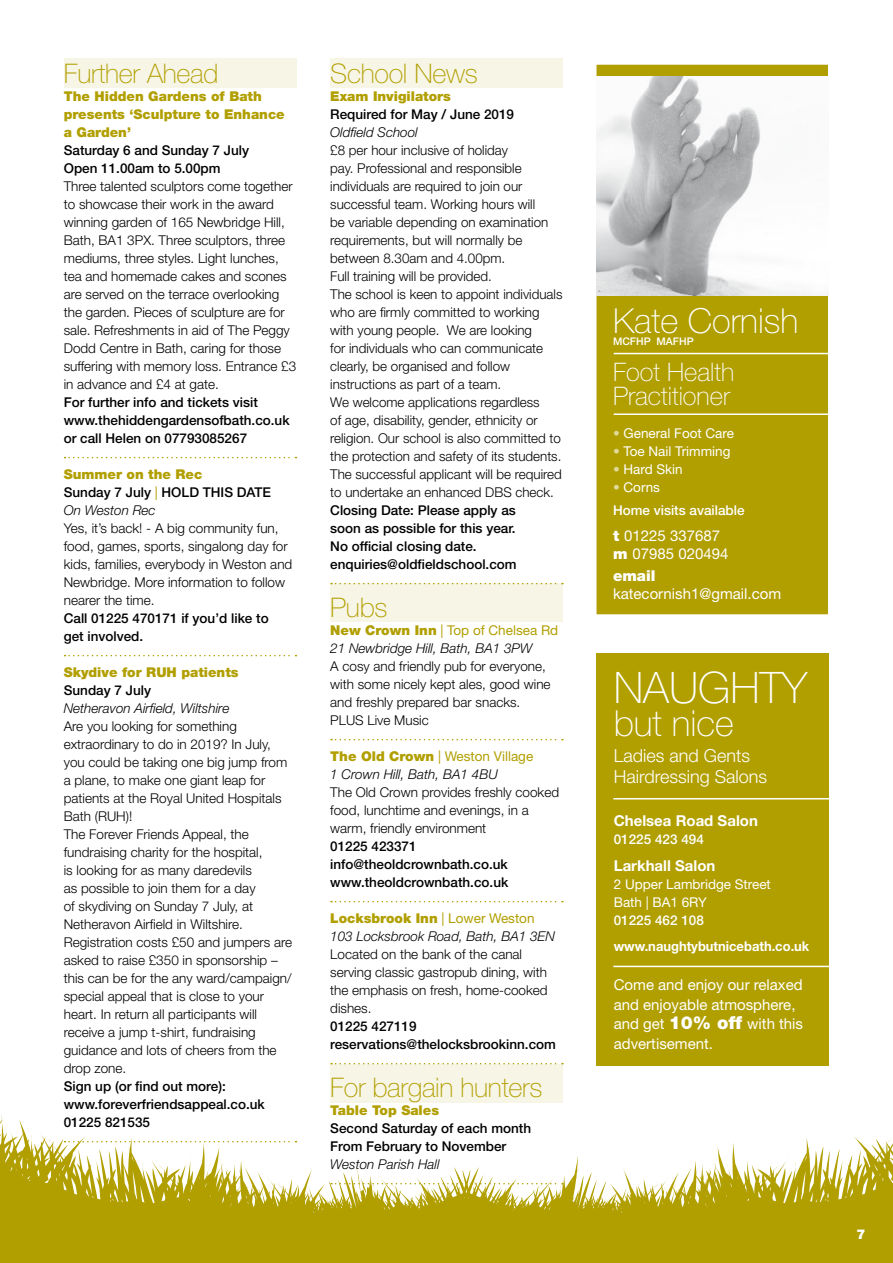
<style>
.page{position:relative;width:893px;height:1263px;background:#fff}
.page>*{position:absolute;margin:0;border:0;box-sizing:border-box;transform-origin:0 0}
.t1{font:100 43.5px "Helvetica Neue LT Std";color:#fff}
.t2{font:100 36px "Helvetica Neue LT Std";color:#fff}
.t3{font:100 34.5px "Helvetica Neue LT Std";color:#fff}
.t4{font:100 27px "Helvetica Neue LT Std";letter-spacing:-.01em;color:#b19f00}
.t5{font:100 25.5px/24px "Helvetica Neue LT Std";color:#fff}
.t6{font:300 18px/21px "Helvetica Neue LT Std";color:#fff}
.t7{font:15px/19.5px "Helvetica Neue LT Std";color:#fff}
.t8{font:700 15px "Helvetica Neue LT Std";color:#fff}
.t9{font:900 15px "Helvetica Neue LT Std";color:#fff}
.t10{font:300 13.5px/18px "Helvetica Neue LT Std";color:#000}
.t11{font:500 13.5px/18px "Helvetica Neue LT Std";color:#000}
.t12{font:italic 300 13.5px/18px "Helvetica Neue LT Std";color:#000}
.t13{font:900 13.5px/18px "Helvetica Neue LT Std";color:#b19f00}
.t14{font:13.5px/18px "Helvetica Neue LT Std";color:#fff}
.t15{font:500 13.5px/22.2px "Helvetica Neue LT Std";color:#fff}
.t16{font:700 13.5px "Helvetica Neue LT Std";color:#fff;scale:.96 1}
.t17{font:900 13.5px "Helvetica Neue LT Std";color:#fff}
.t18{font:500 10.5px "Helvetica Neue LT Std";color:#fff}
.s1{font-weight:900;color:#b19f00}
.s2{font-weight:400;color:#b19f00}
.s3{font-weight:300;font-style:italic}
.s4{font-weight:900;font-style:normal;color:#b19f00}
.s5{font-weight:400;font-style:normal;color:#b19f00}
.s6{color:#e0d999}
.s7{font-weight:400;color:#e0d999}
.s8{font-weight:400}
.s9{font-weight:900}
.s10{font-weight:900;font-size:18px}
</style>
<div class="page">
<div style="left:64px;top:58px;width:232px;height:30px;background:#f7f5e6"></div>
<div style="left:330px;top:58px;width:233px;height:30px;background:#f7f5e6"></div>
<div style="left:330px;top:583px;width:233px;height:39px;background:#f7f5e6"></div>
<div style="left:330px;top:1064px;width:233px;height:38px;background:#f7f5e6"></div>
<svg style="left:704px;top:1137px;width:189px;height:126px;fill:#b19f00"></svg>
<svg style="left:0;top:1115px;width:704px;height:148px;fill:#b3a208"></svg>
<svg style="left:65px;top:457px;width:231px;height:1px"></svg>
<svg style="left:65px;top:655px;width:231px;height:1px"></svg>
<svg style="left:65px;top:1141px;width:231px;height:1px"></svg>
<svg style="left:331px;top:583px;width:232px;height:1px"></svg>
<svg style="left:331px;top:739px;width:232px;height:1px"></svg>
<svg style="left:331px;top:901px;width:232px;height:1px"></svg>
<svg style="left:331px;top:1063px;width:232px;height:1px"></svg>
<svg style="left:331px;top:1183px;width:232px;height:1px"></svg>
<div style="left:596px;top:653px;width:233px;height:413px;background:#b19f00"></div>
<hr style="left:613px;top:798px;width:216px;height:1px;background:#fff">
<hr style="left:613px;top:966px;width:216px;height:1px;background:#fff">
<div style="left:596px;top:64px;width:233px;height:551px;background:#b19f00;border:1px solid #fff"></div>
<hr style="left:614px;top:413px;width:214px;height:2px;background:#fff">
<hr style="left:614px;top:353px;width:214px;height:1px;background:#fff">
<img style="left:596px;top:76px;width:232px;height:220px">
<h3 class="t4" style="left:64px;top:58px;width:156px">Further Ahead</h3>
<p class="t13" style="left:64px;top:87px;width:223px">The Hidden Gardens of Bath presents ‘Sculpture to Enhance a Garden’</p>
<p class="t11" style="left:64px;top:141px;width:187px">Saturday 6 and Sunday 7 July<br>Open 11.00am to 5.00pm</p>
<p class="t10" style="left:64px;top:177px;width:234px">Three talented sculptors come together to showcase their work in the award winning garden of 165 Newbridge Hill, Bath, BA1 3PX. Three sculptors, three mediums, three styles. Light lunches, tea and homemade cakes and scones are served on the terrace overlooking the garden. Pieces of sculpture are for sale. Refreshments in aid of The Peggy Dodd Centre in Bath, caring for those suffering with memory loss. Entrance £3 in advance and £4 at gate.</p>
<p class="t11" style="left:64px;top:393px;width:227px">For further info and tickets visit www.thehiddengardensofbath.co.uk or call Helen on 07793085267</p>
<p class="t11" style="left:64px;top:465px;width:209px"><span class="s1">Summer on the Rec<br></span>Sunday 7 July <span class="s2">|</span> HOLD THIS DATE<br><span class="s3">On Weston Rec</span></p>
<p class="t10" style="left:64px;top:519px;width:230px">Yes, it’s back! - A big community fun, food, games, sports, singalong day for kids, families, everybody in Weston and Newbridge. More information to follow nearer the time.</p>
<p class="t11" style="left:64px;top:609px;width:206px">Call 01225 470171 if you’d like to get involved.</p>
<p class="t13" style="left:64px;top:663px;width:176px">Skydive for RUH patients</p>
<p class="t11" style="left:64px;top:681px;width:89px">Sunday 7 July</p>
<p class="t12" style="left:64px;top:699px;width:167px">Netheravon Airfield, Wiltshire</p>
<p class="t10" style="left:64px;top:717px;width:230px">Are you looking for something extraordinary to do in 2019? In July, you could be taking one big jump from a plane, to make one giant leap for patients at the Royal United Hospitals<br>Bath (RUH)!<br>The Forever Friends Appeal, the fundraising charity for the hospital,<br>is looking for as many daredevils<br>as possible to join them for a day<br>of skydiving on Sunday 7 July, at<br>Netheravon Airfield in Wiltshire.<br>Registration costs £50 and jumpers are asked to raise £350 in sponsorship – this can be for the any ward/campaign/ special appeal that is close to your heart. In return all participants will receive a jump t-shirt, fundraising guidance and lots of cheers from the drop zone.</p>
<p class="t11" style="left:64px;top:1077px;width:203px">Sign up (or find out more): www.foreverfriendsappeal.co.uk<br>01225 821535</p>
<h3 class="t4" style="left:330px;top:58px;width:149px">School News</h3>
<p class="t13" style="left:330px;top:87px;width:122px">Exam Invigilators</p>
<p class="t11" style="left:330px;top:105px;width:185px">Required for May / June 2019</p>
<p class="t12" style="left:330px;top:123px;width:89px">Oldfield School</p>
<p class="t10" style="left:330px;top:141px;width:234px">£8 per hour inclusive of holiday<br>pay. Professional and responsible individuals are required to join our successful team. Working hours will<br>be variable depending on examination requirements, but will normally be between 8.30am and 4.00pm.<br>Full training will be provided.<br>The school is keen to appoint individuals who are firmly committed to working with young people. We are looking<br>for individuals who can communicate clearly, be organised and follow instructions as part of a team.<br>We welcome applications regardless<br>of age, disability, gender, ethnicity or religion. Our school is also committed to the protection and safety of its students.<br>The successful applicant will be required to undertake an enhanced DBS check.</p>
<p class="t11" style="left:330px;top:501px;width:188px">Closing Date: Please apply as soon as possible for this year.<br>No official closing date. enquiries@oldfieldschool.com</p>
<h3 class="t4" style="left:330px;top:592px;width:59px">Pubs</h3>
<p class="t12" style="left:330px;top:621px;width:230px"><span class="s4">New Crown Inn</span> <span class="s5">| Top of Chelsea Rd<br></span>21 Newbridge Hill, Bath, BA1 3PW</p>
<p class="t10" style="left:330px;top:657px;width:222px">A cosy and friendly pub for everyone, with some nicely kept ales, good wine and freshly prepared bar snacks.<br>PLUS Live Music</p>
<p class="t12" style="left:330px;top:747px;width:205px"><span class="s4">The Old Crown</span> <span class="s5">| Weston Village<br></span>1 Crown Hill, Bath, BA1 4BU</p>
<p class="t10" style="left:330px;top:783px;width:230px">The Old Crown provides freshly cooked food, lunchtime and evenings, in a warm, friendly environment</p>
<p class="t11" style="left:330px;top:837px;width:180px">01225 423371 info@theoldcrownbath.co.uk www.theoldcrownbath.co.uk</p>
<p class="t12" style="left:330px;top:909px;width:226px"><span class="s4">Locksbrook Inn</span> <span class="s5">| Lower Weston<br></span>103 Locksbrook Road, Bath, BA1 3EN</p>
<p class="t10" style="left:330px;top:945px;width:219px">Located on the bank of the canal serving classic gastropub dining, with the emphasis on fresh, home-cooked dishes.</p>
<p class="t11" style="left:330px;top:1017px;width:227px">01225 427119 reservations@thelocksbrookinn.com</p>
<h3 class="t4" style="left:330px;top:1072px;width:214px">For bargain hunters</h3>
<p class="t13" style="left:330px;top:1101px;width:110px">Table Top Sales</p>
<p class="t11" style="left:330px;top:1119px;width:202px">Second Saturday of each month<br>From February to November</p>
<p class="t12" style="left:330px;top:1155px;width:111px">Weston Parish Hall</p>
<h3 class="t3" style="left:613px;top:301px;width:187px">Kate Cornish</h3>
<p class="t18" style="left:613px;top:335px;width:82px">MCFHP MAFHP</p>
<h3 class="t5" style="left:613px;top:360px;width:123px">Foot Health<br>Practitioner</h3>
<p class="t14" style="left:613px;top:424px;width:122px"><span class="s6">•</span> General Foot Care</p>
<p class="t14" style="left:613px;top:442px;width:119px"><span class="s6">•</span> Toe Nail Trimming</p>
<p class="t14" style="left:613px;top:460px;width:71px"><span class="s6">•</span> Hard Skin</p>
<p class="t15" style="left:613px;top:476px;width:133px"><span class="s7">•</span> <span class="s8">Corns<br></span>Home visits available</p>
<p class="t7" style="left:613px;top:526px;width:117px;line-height:18px"><span class="s9">t</span> 01225 337687 <span class="s9">m</span> 07985 020494</p>
<p class="t9" style="left:613px;top:567px;width:44px">email</p>
<p class="t7" style="left:613px;top:584px;width:170px">katecornish1@gmail.com</p>
<h1 class="t1" style="left:614px;top:663px;width:195px">NAUGHTY</h1>
<h2 class="t2" style="left:614px;top:703px;width:122px">but nice</h2>
<h3 class="t6" style="left:614px;top:744px;width:155px">Ladies and Gents<br>Hairdressing Salons</h3>
<p class="t8" style="left:614px;top:811px;width:146px">Chelsea Road Salon</p>
<p class="t15" style="left:614px;top:828px;width:92px">01225 423 494</p>
<p class="t8" style="left:614px;top:856px;width:103px">Larkhall Salon</p>
<p class="t14" style="left:614px;top:875px;width:159px">2 Upper Lambridge Street<br>Bath | BA1 6RY</p>
<p class="t15" style="left:614px;top:909px;width:92px">01225 462 108</p>
<p class="t16" style="left:614px;top:938px;width:205px">www.naughtybutnicebath.co.uk</p>
<p class="t7" style="left:614px;top:975px;width:191px">Come and enjoy our relaxed and enjoyable atmosphere, and get <span class="s10">10% off</span> with this advertisement.</p>
<p class="t17" style="left:857px;top:1226px;width:11px">7</p>
</div>
